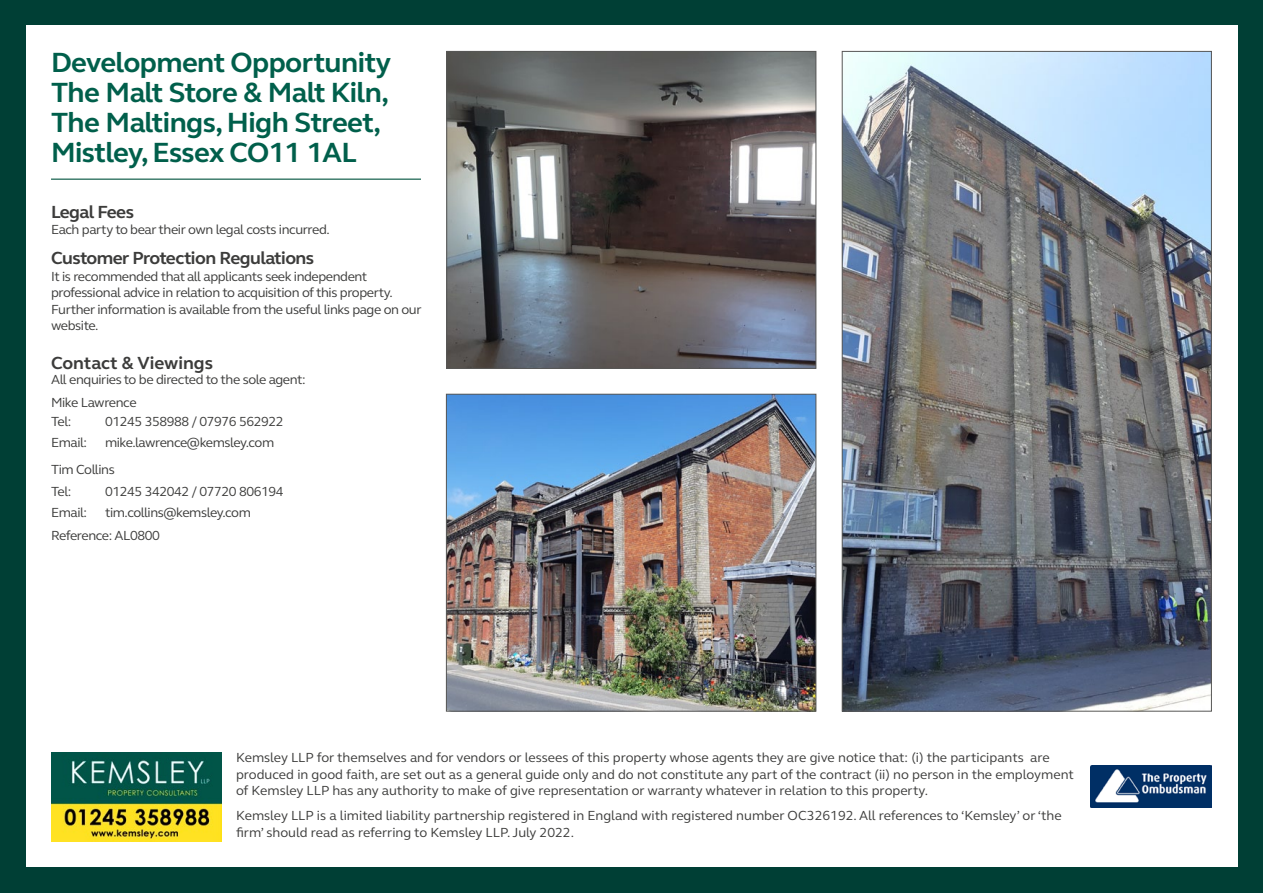
<style>
.page{position:relative;width:1263px;height:893px;background:#003f35}
.page>*{position:absolute;margin:0;border:0;box-sizing:border-box;transform-origin:0 0}
.t1{font:700 28.5px/30px "FS Elliot";letter-spacing:-.02em;color:#005f4b}
.t2{font:700 18px "FS Elliot";letter-spacing:-.03em;color:#3c3c3b}
.t3{font:700 18px "FS Elliot";color:#3c3c3b}
.t4{font:13.5px/16.5px "FS Elliot";letter-spacing:-.01em;color:#3c3c3b}
.t5{font:13.5px/16.5px "FS Elliot";letter-spacing:-.03em;color:#3c3c3b}
</style>
<div class="page">
<div style="left:26px;top:26px;width:1211px;height:841px;background:#fff"></div>
<img style="left:51px;top:752px;width:171px;height:90px">
<hr style="left:51px;top:179px;width:370px;height:1px;background:#00533d">
<img style="left:1090px;top:765px;width:122px;height:43px">
<img style="left:448px;top:396px;width:366px;height:313px">
<div style="left:446px;top:394px;width:370px;height:317px;border:1px solid #575756"></div>
<img style="left:844px;top:53px;width:366px;height:656px">
<img style="left:448px;top:53px;width:366px;height:314px">
<div style="left:446px;top:51px;width:370px;height:318px;border:1px solid #575756"></div>
<h1 class="t1" style="left:51px;top:47px;width:342px">Development Opportunity<br>The Malt Store &amp; Malt Kiln,<br>The Maltings, High Street,<br>Mistley, Essex CO11 1AL</h1>
<h2 class="t2" style="left:51px;top:199px;width:84px">Legal Fees</h2>
<p class="t5" style="left:51px;top:221px;width:280px">Each party to bear their own legal costs incurred.</p>
<h2 class="t2" style="left:51px;top:246px;width:265px">Customer Protection Regulations</h2>
<p class="t5" style="left:51px;top:268px;width:372px">It is recommended that all applicants seek independent professional advice in relation to acquisition of this property.<br>Further information is available from the useful links page on our website.</p>
<h2 class="t3" style="left:51px;top:351px;width:164px">Contact &amp; Viewings</h2>
<p class="t5" style="left:51px;top:367px;width:256px;line-height:23.5px">All enquiries to be directed to the sole agent:<br>Mike Lawrence</p>
<p class="t4" style="left:51px;top:413px;width:22px">Tel:</p>
<p class="t5" style="left:105px;top:413px;width:180px">01245 358988 / 07976 562922</p>
<p class="t4" style="left:51px;top:434px;width:38px">Email:</p>
<p class="t5" style="left:51px;top:429px;width:225px;line-height:26.5px;text-indent:54px">mike.lawrence@kemsley.com<br>Tim Collins</p>
<p class="t4" style="left:51px;top:483px;width:22px">Tel:</p>
<p class="t5" style="left:105px;top:483px;width:180px">01245 342042 / 07720 806194</p>
<p class="t4" style="left:51px;top:504px;width:38px">Email:</p>
<p class="t5" style="left:51px;top:500px;width:201px;line-height:23.5px;text-indent:54px">tim.collins@kemsley.com<br>Reference: AL0800</p>
<p class="t4" style="left:236px;top:749px;width:839px">Kemsley LLP for themselves and for vendors or lessees of this property whose agents they are give notice that: (i) the participants are produced in good faith, are set out as a general guide only and do not constitute any part of the contract (ii) no person in the employment of Kemsley LLP has any authority to make of give representation or warranty whatever in relation to this property.</p>
<p class="t4" style="left:236px;top:807px;width:827px">Kemsley LLP is a limited liability partnership registered in England with registered number OC326192. All references to ‘Kemsley’ or ‘the firm’ should read as referring to Kemsley LLP. July 2022.</p>
</div>
